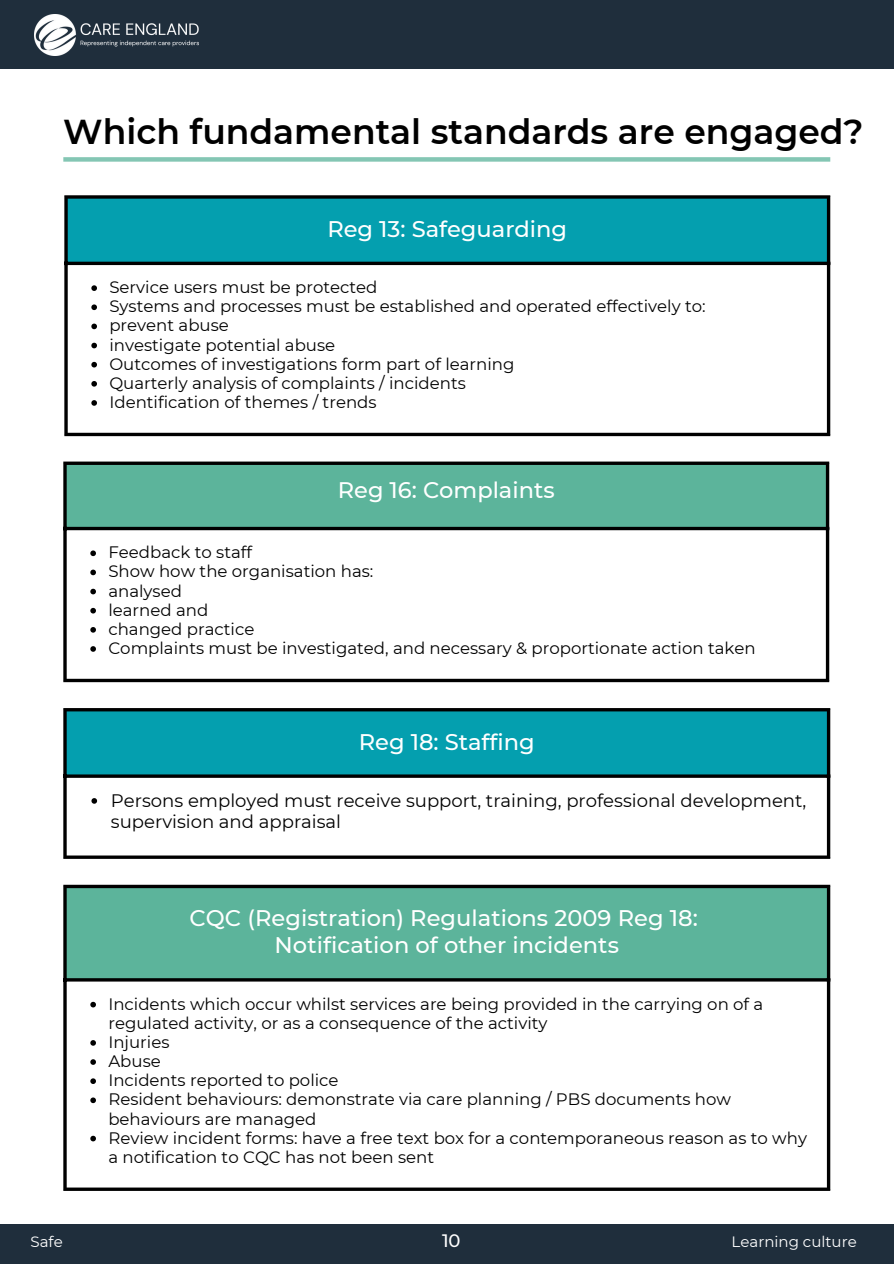
<style>
.page{position:relative;width:894px;height:1264px;background:#fff}
.page>*{position:absolute;margin:0;border:0;box-sizing:border-box;transform-origin:0 0}
.t1{font:600 34.5px "Montserrat";color:#000}
.t2{font:500 22.5px "Montserrat";color:#fff}
.t3{font:18px/21.3px "Montserrat";color:#000}
.t4{font:500 18px "Montserrat";color:#fff}
.t5{font:16.5px/19.2px "Montserrat";color:#000}
.t6{font:15px "Montserrat";color:#fff}
</style>
<div class="page">
<div style="left:0;top:1224px;width:893px;height:39px;background:#1f2e3c"></div>
<div style="left:0;top:0;width:893px;height:69px;background:#1f2e3c"></div>
<div style="left:66px;top:197px;width:762px;height:67px;background:#049faf"></div>
<svg style="left:91px;top:285px;width:6px;height:6px"></svg>
<svg style="left:91px;top:304px;width:6px;height:6px"></svg>
<svg style="left:91px;top:323px;width:6px;height:6px"></svg>
<svg style="left:91px;top:343px;width:6px;height:5px"></svg>
<svg style="left:91px;top:362px;width:6px;height:5px"></svg>
<svg style="left:91px;top:381px;width:6px;height:5px"></svg>
<svg style="left:91px;top:400px;width:6px;height:6px"></svg>
<svg style="left:64px;top:199px;width:4px;height:234px"></svg>
<svg style="left:826px;top:199px;width:4px;height:234px"></svg>
<svg style="left:64px;top:195px;width:766px;height:4px;background:#121f20"></svg>
<hr style="left:64px;top:262px;width:766px;height:3px;background:#000">
<hr style="left:64px;top:433px;width:766px;height:3px;background:#000">
<div style="left:65px;top:463px;width:762px;height:66px;background:#5cb49b"></div>
<svg style="left:90px;top:550px;width:6px;height:6px"></svg>
<svg style="left:90px;top:569px;width:6px;height:6px"></svg>
<svg style="left:90px;top:588px;width:6px;height:6px"></svg>
<svg style="left:90px;top:608px;width:6px;height:5px"></svg>
<svg style="left:90px;top:627px;width:6px;height:5px"></svg>
<svg style="left:90px;top:646px;width:6px;height:5px"></svg>
<svg style="left:63px;top:465px;width:4px;height:213px"></svg>
<svg style="left:825px;top:465px;width:4px;height:213px"></svg>
<svg style="left:63px;top:461px;width:766px;height:4px;background:#252626"></svg>
<hr style="left:63px;top:527px;width:766px;height:3px;background:#000">
<svg style="left:63px;top:678px;width:766px;height:4px;background:#323232"></svg>
<div style="left:65px;top:709px;width:763px;height:67px;background:#049faf"></div>
<svg style="left:91px;top:798px;width:6px;height:5px"></svg>
<svg style="left:63px;top:711px;width:4px;height:144px"></svg>
<svg style="left:826px;top:711px;width:4px;height:144px"></svg>
<hr style="left:63px;top:708px;width:767px;height:3px;background:#000">
<hr style="left:63px;top:774px;width:767px;height:3px;background:#000">
<hr style="left:63px;top:855px;width:767px;height:3px;background:#000">
<div style="left:63px;top:157px;width:767px;height:5px;background:#84c6b4"></div>
<div style="left:65px;top:886px;width:763px;height:94px;background:#5cb49b"></div>
<svg style="left:90px;top:1001px;width:6px;height:6px"></svg>
<svg style="left:90px;top:1040px;width:6px;height:5px"></svg>
<svg style="left:90px;top:1059px;width:6px;height:5px"></svg>
<svg style="left:90px;top:1078px;width:6px;height:5px"></svg>
<svg style="left:90px;top:1097px;width:6px;height:6px"></svg>
<svg style="left:90px;top:1135px;width:6px;height:6px"></svg>
<svg style="left:63px;top:888px;width:4px;height:299px"></svg>
<svg style="left:826px;top:888px;width:4px;height:299px"></svg>
<svg style="left:63px;top:884px;width:767px;height:4px;background:#313131"></svg>
<hr style="left:63px;top:978px;width:767px;height:3px;background:#000">
<hr style="left:63px;top:1187px;width:767px;height:3px;background:#000">
<img style="left:34px;top:14px;width:165px;height:42px">
<p class="t1" style="left:63px;top:111px;width:801px">Which fundamental standards are engaged?</p>
<p class="t2" style="left:327px;top:215px;width:241px">Reg 13: Safeguarding</p>
<p class="t5" style="left:109px;top:278px;width:269px">Service users must be protected</p>
<p class="t5" style="left:109px;top:297px;width:597px">Systems and processes must be established and operated effectively to:</p>
<p class="t5" style="left:109px;top:316px;width:121px">prevent abuse</p>
<p class="t5" style="left:109px;top:335px;width:227px">investigate potential abuse</p>
<p class="t5" style="left:109px;top:354px;width:406px">Outcomes of investigations form part of learning</p>
<p class="t5" style="left:109px;top:373px;width:358px">Quarterly analysis of complaints / incidents</p>
<p class="t5" style="left:109px;top:392px;width:268px">Identification of themes / trends</p>
<p class="t2" style="left:338px;top:476px;width:218px">Reg 16: Complaints</p>
<p class="t5" style="left:108px;top:543px;width:145px">Feedback to staff</p>
<p class="t5" style="left:108px;top:562px;width:266px">Show how the organisation has:</p>
<p class="t5" style="left:108px;top:581px;width:75px">analysed</p>
<p class="t5" style="left:108px;top:600px;width:101px">learned and</p>
<p class="t5" style="left:108px;top:619px;width:147px">changed practice</p>
<p class="t5" style="left:108px;top:638px;width:648px">Complaints must be investigated, and necessary &amp; proportionate action taken</p>
<p class="t2" style="left:358px;top:728px;width:177px">Reg 18: Staffing</p>
<p class="t3" style="left:111px;top:790px;width:696px">Persons employed must receive support, training, professional development, supervision and appraisal</p>
<p class="t2" style="left:189px;top:904px;width:509px">CQC (Registration) Regulations 2009 Reg 18:</p>
<p class="t2" style="left:274px;top:931px;width:346px">Notification of other incidents</p>
<p class="t5" style="left:108px;top:994px;width:656px">Incidents which occur whilst services are being provided in the carrying on of a regulated activity, or as a consequence of the activity</p>
<p class="t5" style="left:108px;top:1032px;width:63px">Injuries</p>
<p class="t5" style="left:108px;top:1051px;width:54px">Abuse</p>
<p class="t5" style="left:108px;top:1070px;width:232px">Incidents reported to police</p>
<p class="t5" style="left:108px;top:1089px;width:624px">Resident behaviours: demonstrate via care planning / PBS documents how behaviours are managed</p>
<p class="t5" style="left:108px;top:1128px;width:700px">Review incident forms: have a free text box for a contemporaneous reason as to why a notification to CQC has not been sent</p>
<h1 class="t6" style="left:30px;top:1232px;width:34px">Safe</h1>
<p class="t4" style="left:442px;top:1229px;width:20px">10</p>
<p class="t6" style="left:731px;top:1232px;width:127px">Learning culture</p>
</div>
